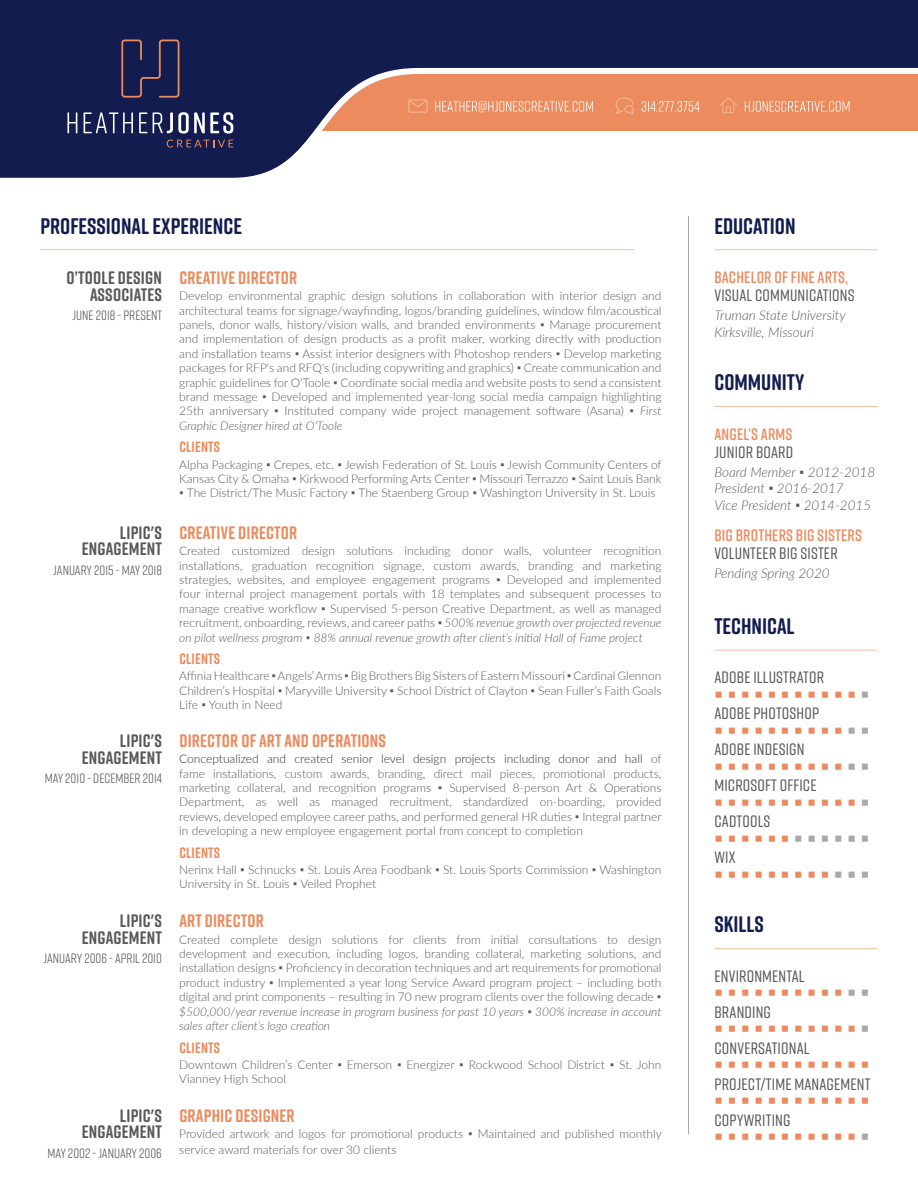
<style>
.page{position:relative;width:918px;height:1188px;background:#fff}
.page>*{position:absolute;margin:0;border:0;box-sizing:border-box;transform-origin:0 0}
.t1{font:700 22.5px "Rift Soft";color:#131c4e}
.t2{font:21px "Minion Pro";color:#ec8a5d}
.t3{font:700 18px/16.5px "Rift Soft";letter-spacing:.01em;color:#58595b;text-align:right}
.t4{font:700 18px "Rift Soft";letter-spacing:.01em;color:#ec8a5d}
.t5{font:500 16.5px "Rift Soft";letter-spacing:.01em;color:#58595b}
.t6{font:600 16.5px "Rift Soft";letter-spacing:.01em;color:#ec8a5d}
.t7{font:700 15px "Rift Soft";letter-spacing:.01em;color:#ec8a5d}
.t8{font:italic 300 13.5px/16.2px "Lato";color:#58595b}
.t9{font:13.5px "Rift Soft";color:#58595b}
.t10{font:300 12px/14.4px "Lato";color:#58595b;text-align:justify}
.s1{font-style:italic}
.s2{color:#2f2e32}
.s3{color:#a7a9ac}
</style>
<div class="page">
<hr style="left:688px;top:216px;width:1px;height:918px;background:#a7a9ac">
<hr style="left:714px;top:249px;width:164px;height:1px;background:#f5c1a3">
<hr style="left:714px;top:406px;width:164px;height:1px;background:#f5c1a3">
<hr style="left:714px;top:650px;width:164px;height:1px;background:#f5c1a3">
<hr style="left:714px;top:948px;width:164px;height:1px;background:#f5c1a3">
<hr style="left:40px;top:249px;width:594px;height:1px;background:#f5c1a3">
<svg style="left:0;top:0;width:918px;height:178px;fill:#131c4e"></svg>
<svg style="left:322px;top:74px;width:596px;height:57px;background:#e58c63"></svg>
<svg style="left:68px;top:112px;width:9px;height:21px"></svg>
<svg style="left:84px;top:112px;width:49px;height:21px"></svg>
<svg style="left:139px;top:112px;width:8px;height:21px"></svg>
<svg style="left:153px;top:112px;width:80px;height:22px"></svg>
<svg style="left:167px;top:140px;width:66px;height:8px"></svg>
<svg style="left:121px;top:40px;width:58px;height:58px;background:#2f2a4f"></svg>
<h1 class="t1" style="left:40px;top:210px;width:203px">PROFESSIONAL EXPERIENCE</h1>
<h3 class="t3" style="left:66px;top:269px;width:97px">O’TOOLE DESIGN<br>ASSOCIATES</h3>
<p class="t9" style="left:73px;top:306px;width:91px">JUNE 2018 - PRESENT</p>
<h3 class="t4" style="left:179px;top:265px;width:119px">CREATIVE DIRECTOR</h3>
<p class="t10" style="left:179px;top:288px;width:484px">Develop environmental graphic design solutions in collaboration with interior design and architectural teams for signage/wayfinding, logos/branding guidelines, window film/acoustical panels, donor walls, history/vision walls, and branded environments ▪ Manage procurement and implementation of design products as a profit maker, working directly with production and installation teams ▪ Assist interior designers with Photoshop renders ▪ Develop marketing packages for RFP's and RFQ's (including copywriting and graphics) ▪ Create communication and graphic guidelines for O'Toole ▪ Coordinate social media and website posts to send a consistent brand message ▪ Developed and implemented year-long social media campaign highlighting 25th anniversary ▪ Instituted company wide project management software (Asana) ▪ <span class="s1">First Graphic Designer hired at O'Toole</span></p>
<p class="t7" style="left:179px;top:436px;width:42px">CLIENTS</p>
<p class="t10" style="left:179px;top:457px;width:484px">Alpha Packaging <span class="s1">▪</span> Crepes, etc. <span class="s1">▪</span> Jewish Federation of St. Louis <span class="s1">▪</span> Jewish Community Centers of<br>Kansas City &amp; Omaha <span class="s1">▪</span> Kirkwood Performing Arts Center <span class="s1">▪</span> Missouri Terrazzo <span class="s1">▪</span> Saint Louis Bank</p>
<p class="t10" style="left:179px;top:485px;width:478px"><span class="s1">▪</span> The District/The Music Factory <span class="s1">▪</span> The Staenberg Group <span class="s1">▪</span> Washington University in St. Louis</p>
<h3 class="t3" style="left:82px;top:524px;width:82px">LIPIC'S<br>ENGAGEMENT</h3>
<p class="t9" style="left:53px;top:561px;width:110px">JANUARY 2015 - MAY 2018</p>
<h3 class="t4" style="left:179px;top:520px;width:119px">CREATIVE DIRECTOR</h3>
<p class="t10" style="left:179px;top:543px;width:484px">Created customized design solutions including donor walls, volunteer recognition installations, graduation recognition signage, custom awards, branding and marketing strategies, websites, and employee engagement programs ▪ Developed and implemented four internal project management portals with 18 templates and subsequent processes to manage creative workflow ▪ Supervised 5-person Creative Department, as well as managed recruitment, onboarding, reviews, and career paths ▪ <span class="s1">500% revenue growth over projected revenue on pilot wellness program</span> ▪ <span class="s1">88% annual revenue growth after client’s initial Hall of Fame project</span></p>
<p class="t7" style="left:179px;top:648px;width:42px">CLIENTS</p>
<p class="t10" style="left:179px;top:668px;width:484px">Affinia Healthcare <span class="s1">▪</span> Angels’ Arms <span class="s1">▪</span> Big Brothers Big Sisters of Eastern Missouri <span class="s1">▪</span> Cardinal Glennon Children’s Hospital <span class="s1">▪</span> Maryville University <span class="s1">▪</span> School District of Clayton <span class="s1">▪</span> Sean Fuller’s Faith Goals Life <span class="s1">▪</span> Youth in Need</p>
<h3 class="t3" style="left:82px;top:732px;width:82px">LIPIC'S<br>ENGAGEMENT</h3>
<p class="t9" style="left:45px;top:769px;width:119px">MAY 2010 - DECEMBER 2014</p>
<h3 class="t4" style="left:179px;top:728px;width:208px">DIRECTOR OF ART AND OPERATIONS</h3>
<p class="t10" style="left:179px;top:751px;width:484px"><span class="s2">Conceptualized and created senior level design projects including donor and hall</span> of fame installations, custom awards, branding, direct mail pieces, promotional products, marketing collateral, and recognition programs ▪ Supervised 8-person Art &amp; Operations Department, as well as managed recruitment, standardized on-boarding, provided reviews, developed employee career paths, and performed general HR duties ▪ Integral partner in developing a new employee engagement portal from concept to completion</p>
<p class="t7" style="left:179px;top:842px;width:42px">CLIENTS</p>
<p class="t10" style="left:179px;top:862px;width:484px">Nerinx Hall ▪ Schnucks ▪ St. Louis Area Foodbank ▪ St. Louis Sports Commission ▪ Washington<br>University in St. Louis ▪ Veiled Prophet</p>
<h3 class="t3" style="left:82px;top:913px;width:82px">LIPIC'S<br>ENGAGEMENT</h3>
<p class="t9" style="left:43px;top:949px;width:120px">JANUARY 2006 - APRIL 2010</p>
<h3 class="t4" style="left:179px;top:908px;width:86px">ART DIRECTOR</h3>
<p class="t10" style="left:179px;top:932px;width:484px">Created complete design solutions for clients from initial consultations to design development and execution, including logos, branding collateral, marketing solutions, and installation designs ▪ Proficiency in decoration techniques and art requirements for promotional product industry ▪ Implemented a year long Service Award program project – including both digital and print components – resulting in 70 new program clients over the following decade ▪ <span class="s1">$500,000/year revenue increase in program business for past 10 years</span> ▪ <span class="s1">300% increase in account sales after client’s logo creation</span></p>
<p class="t7" style="left:179px;top:1037px;width:42px">CLIENTS</p>
<p class="t10" style="left:179px;top:1057px;width:484px">Downtown Children’s Center ▪ Emerson ▪ Energizer ▪ Rockwood School District ▪ St. John<br>Vianney High School</p>
<h3 class="t3" style="left:82px;top:1107px;width:82px">LIPIC'S<br>ENGAGEMENT</h3>
<p class="t9" style="left:47px;top:1144px;width:116px">MAY 2002 - JANUARY 2006</p>
<h3 class="t4" style="left:179px;top:1103px;width:117px">GRAPHIC DESIGNER</h3>
<p class="t10" style="left:179px;top:1125px;width:484px;line-height:16.2px">Provided artwork and logos for promotional products ▪ Maintained and published monthly service award materials for over 30 clients</p>
<h1 class="t1" style="left:714px;top:210px;width:83px">EDUCATION</h1>
<h3 class="t6" style="left:715px;top:265px;width:135px">BACHELOR OF FINE ARTS,</h3>
<h3 class="t5" style="left:715px;top:283px;width:142px">VISUAL COMMUNICATIONS</h3>
<p class="t8" style="left:714px;top:307px;width:133px">Truman State University<br>Kirksville, Missouri</p>
<h1 class="t1" style="left:714px;top:366px;width:92px">COMMUNITY</h1>
<h3 class="t6" style="left:715px;top:422px;width:79px">ANGEL’S ARMS</h3>
<h3 class="t5" style="left:715px;top:440px;width:80px">JUNIOR BOARD</h3>
<p class="t8" style="left:714px;top:464px;width:162px">Board Member ▪ 2012-2018<br>President ▪ 2016-2017<br>Vice President ▪ 2014-2015</p>
<h3 class="t6" style="left:715px;top:523px;width:149px">BIG BROTHERS BIG SISTERS</h3>
<h3 class="t5" style="left:715px;top:541px;width:125px">VOLUNTEER BIG SISTER</h3>
<p class="t8" style="left:714px;top:565px;width:117px">Pending Spring 2020</p>
<h1 class="t1" style="left:714px;top:610px;width:82px">TECHNICAL</h1>
<h3 class="t5" style="left:715px;top:666px;width:111px">ADOBE ILLUSTRATOR</h3>
<h2 class="t2" style="left:714px;top:679px;width:157px">■ ■ ■ ■ ■ ■ ■ ■ ■ ■ ■<span class="s3">■</span></h2>
<h3 class="t5" style="left:715px;top:702px;width:106px">ADOBE PHOTOSHOP</h3>
<h2 class="t2" style="left:714px;top:715px;width:157px">■ ■ ■ ■ ■ ■ ■ ■ ■ ■<span class="s3">■■</span></h2>
<h3 class="t5" style="left:715px;top:738px;width:92px">ADOBE INDESIGN</h3>
<h2 class="t2" style="left:714px;top:751px;width:157px">■ ■ ■ ■ ■ ■ ■ ■ ■ ■<span class="s3">■■</span></h2>
<h3 class="t5" style="left:715px;top:774px;width:104px">MICROSOFT OFFICE</h3>
<h2 class="t2" style="left:714px;top:787px;width:157px">■ ■ ■ ■ ■ ■ ■ ■ ■ ■ ■<span class="s3">■</span></h2>
<h3 class="t5" style="left:715px;top:810px;width:58px">CADTOOLS</h3>
<h2 class="t2" style="left:714px;top:823px;width:157px">■ ■ ■ ■ ■ ■ <span class="s3">■ ■ ■ ■ ■ ■</span></h2>
<h3 class="t5" style="left:715px;top:846px;width:23px">WIX</h3>
<h2 class="t2" style="left:714px;top:859px;width:157px">■ ■ ■ ■ ■ ■ ■ ■ ■ <span class="s3">■ ■ ■</span></h2>
<h1 class="t1" style="left:714px;top:908px;width:51px">SKILLS</h1>
<h3 class="t5" style="left:715px;top:964px;width:92px">ENVIRONMENTAL</h3>
<h2 class="t2" style="left:714px;top:977px;width:157px">■ ■ ■ ■ ■ ■ ■ ■ ■ ■<span class="s3">■■</span></h2>
<h3 class="t5" style="left:715px;top:1000px;width:58px">BRANDING</h3>
<h2 class="t2" style="left:714px;top:1013px;width:157px">■ ■ ■ ■ ■ ■ ■ ■ ■ ■ ■<span class="s3">■</span></h2>
<h3 class="t5" style="left:715px;top:1036px;width:97px">CONVERSATIONAL</h3>
<h2 class="t2" style="left:714px;top:1049px;width:157px">■ ■ ■ ■ ■ ■ ■ ■ ■ ■ ■ ■</h2>
<h3 class="t5" style="left:715px;top:1072px;width:158px">PROJECT/TIME MANAGEMENT</h3>
<h2 class="t2" style="left:714px;top:1085px;width:157px">■ ■ ■ ■ ■ ■ ■ ■ ■ ■ ■■</h2>
<h3 class="t5" style="left:715px;top:1108px;width:78px">COPYWRITING</h3>
<h2 class="t2" style="left:714px;top:1121px;width:157px">■ ■ ■ ■ ■ ■ ■ ■ ■ ■ ■ <span class="s3">■</span></h2>
</div>
